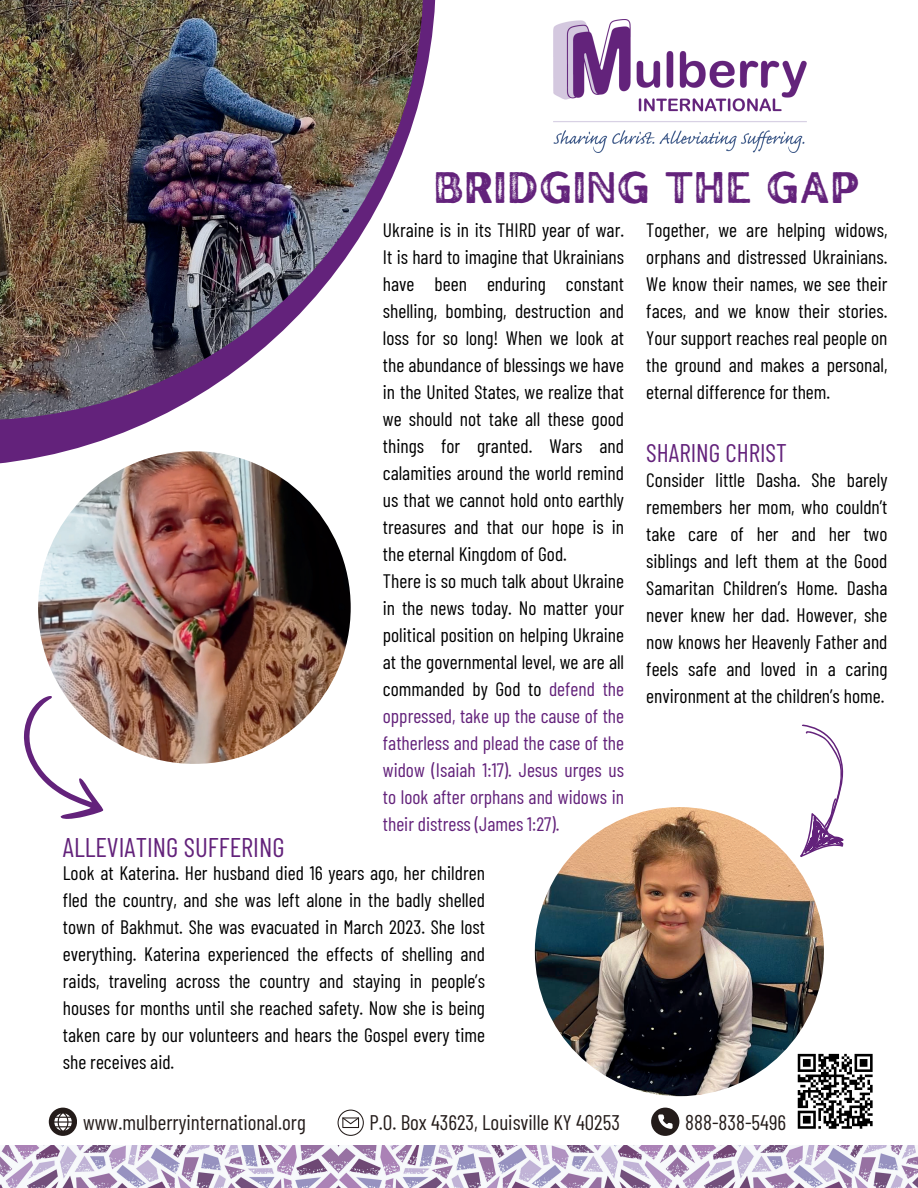
<style>
.page{position:relative;width:918px;height:1188px;background:#fff}
.page>*{position:absolute;margin:0;border:0;box-sizing:border-box;transform-origin:0 0}
.t1{font:44.1px "Hertical Sans Texture";color:#63227b}
.t2{font:27px "Barlow Condensed";color:#63227b}
.t3{font:25.5px "Barlow Condensed";color:#63227b}
.t4{font:21.15px "Barlow Condensed";color:#241c1a}
.t5{font:19.5px/27px "Barlow Condensed";color:#000;text-align:justify}
.s1{color:#63227b}
</style>
<div class="page">
<svg style="left:0;top:0;width:436px;height:466px"></svg>
<img style="left:0;top:0;width:423px;height:420px">
<svg style="left:49px;top:1108px;width:28px;height:28px"></svg>
<img style="left:0;top:1146px;width:918px;height:42px">
<svg style="left:651px;top:1108px;width:28px;height:28px"></svg>
<svg style="left:338px;top:1110px;width:25px;height:25px"></svg>
<svg style="left:797px;top:1053px;width:76px;height:76px"></svg>
<img style="left:535px;top:807px;width:289px;height:289px;border-radius:50%">
<img style="left:38px;top:451px;width:313px;height:313px;border-radius:50%">
<svg style="left:24px;top:696px;width:79px;height:123px"></svg>
<img style="left:553px;top:20px;width:253px;height:133px">
<svg style="left:800px;top:724px;width:44px;height:133px"></svg>
<h1 class="t1" style="left:433px;top:157px;width:428px">BRIDGING THE GAP</h1>
<h2 class="t2" style="left:63px;top:828px;width:223px">ALLEVIATING SUFFERING</h2>
<p class="t5" style="left:383px;top:215px;width:243px;text-align:left">Ukraine is in its THIRD year of war.<br>It is hard to imagine that Ukrainians have been enduring constant shelling, bombing, destruction and loss for so long! When we look at the abundance of blessings we have in the United States, we realize that we should not take all these good things for granted. Wars and calamities around the world remind us that we cannot hold onto earthly treasures and that our hope is in the eternal Kingdom of God.<br>There is so much talk about Ukraine in the news today. No matter your political position on helping Ukraine at the governmental level, we are all commanded by God to <span class="s1">defend the oppressed, take up the cause of the fatherless and plead the case of the widow (Isaiah 1:17). Jesus urges us to look after orphans and widows in their distress (James 1:27).</span></p>
<p class="t5" style="left:63px;top:858px;width:424px">Look at Katerina. Her husband died 16 years ago, her children fled the country, and she was left alone in the badly shelled town of Bakhmut. She was evacuated in March 2023. She lost everything. Katerina experienced the effects of shelling and raids, traveling across the country and staying in people’s houses for months until she reached safety. Now she is being taken care by our volunteers and hears the Gospel every time she receives aid.</p>
<p class="t5" style="left:646px;top:215px;width:243px">Together, we are helping widows, orphans and distressed Ukrainians.<br>We know their names, we see their faces, and we know their stories.<br>Your support reaches real people on the ground and makes a personal, eternal difference for them.</p>
<h3 class="t3" style="left:646px;top:434px;width:142px">SHARING CHRIST</h3>
<p class="t5" style="left:646px;top:465px;width:243px">Consider little Dasha. She barely remembers her mom, who couldn’t take care of her and her two siblings and left them at the Good Samaritan Children’s Home. Dasha never knew her dad. However, she now knows her Heavenly Father and feels safe and loved in a caring environment at the children’s home.</p>
<p class="t4" style="left:83px;top:1107px;width:224px">www.mulberryinternational.org</p>
<p class="t4" style="left:369px;top:1107px;width:252px">P.O. Box 43623, Louisville KY 40253</p>
<p class="t4" style="left:685px;top:1107px;width:102px">888-838-5496</p>
</div>
